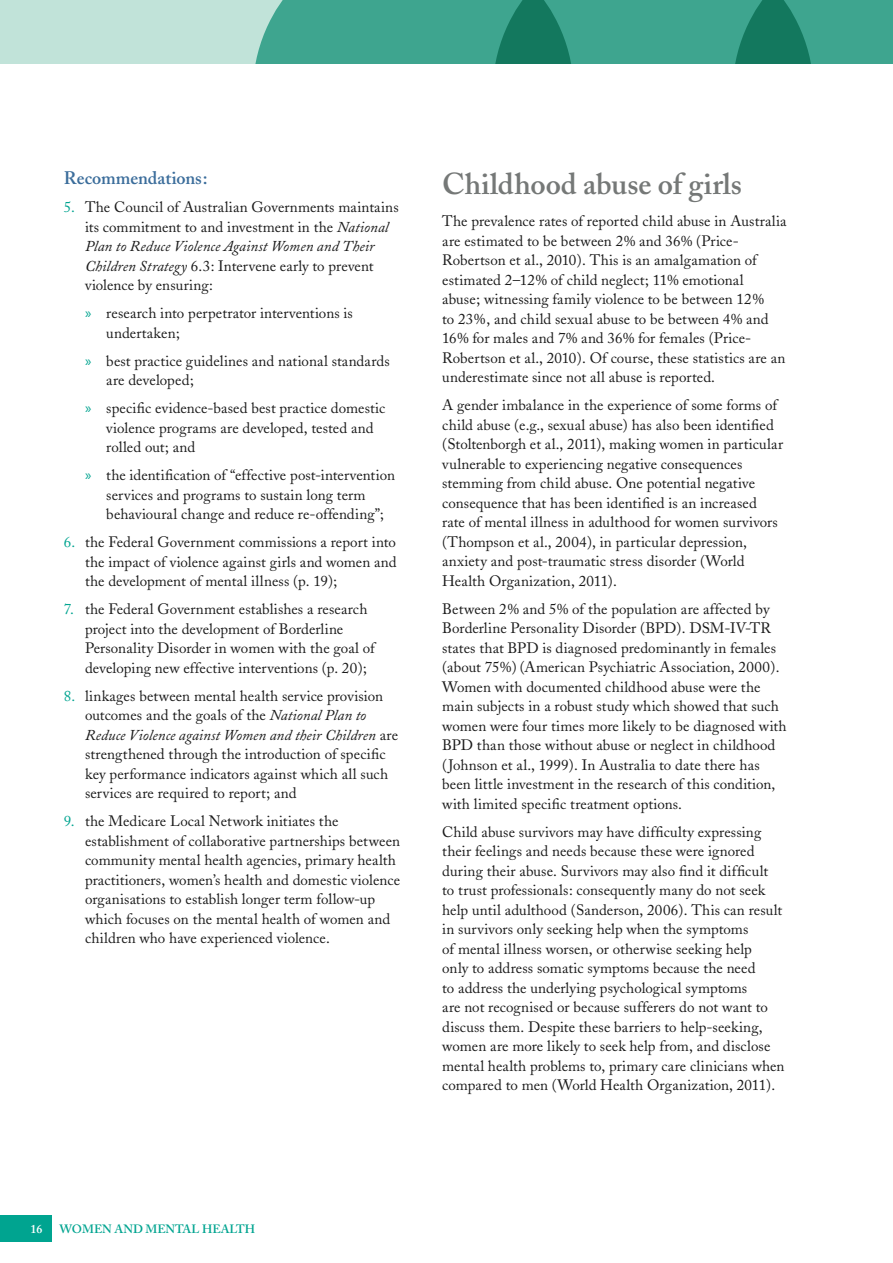
<style>
.page{position:relative;width:893px;height:1263px;background:#fff}
.page>*{position:absolute;margin:0;border:0;box-sizing:border-box;transform-origin:0 0}
.Heading_2{font:600 30px "Adobe Caslon";color:#757877}
.Heading_4{font:600 18px "Adobe Caslon";letter-spacing:-.005em;color:#3b6d9b}
.BODY{font:15px/19.5px "Adobe Caslon";letter-spacing:.005em;color:#1a1a1a}
.t1{font:600 12px "Adobe Caslon";color:#00a490}
.t2{font:600 12px "Adobe Caslon";color:#fff}
.s1{color:#00a490}
.s2{font-style:italic}
.s3{font-family:"Myriad Pro";color:#00a490}
</style>
<div class="page">
<div style="left:0;top:0;width:893px;height:64px;background:#c1e3d9"></div>
<svg style="left:255px;top:0;width:638px;height:64px;background:#399e88"></svg>
<div style="left:0;top:1215px;width:51px;height:27px;background:#00a490"></div>
<h4 class="Heading_4" style="left:64px;top:167px;width:145px">Recommendations:</h4>
<p class="BODY" style="left:85px;top:197px;width:315px;text-indent:-21px"><span class="s1">5.</span> The Council of Australian Governments maintains its commitment to and investment in the <span class="s2">National Plan to Reduce Violence Against Women and Their Children Strategy</span> 6.3: Intervene early to prevent violence by ensuring:</p>
<p class="BODY" style="left:106px;top:303px;width:248px;text-indent:-21px"><span class="s3">»</span> research into perpetrator interventions is undertaken;</p>
<p class="BODY" style="left:106px;top:351px;width:285px;text-indent:-21px"><span class="s3">»</span> best practice guidelines and national standards are developed;</p>
<p class="BODY" style="left:106px;top:398px;width:280px;text-indent:-21px"><span class="s3">»</span> specific evidence-based best practice domestic violence programs are developed, tested and rolled out; and</p>
<p class="BODY" style="left:106px;top:465px;width:290px;text-indent:-21px"><span class="s3">»</span> the identification of “effective post-intervention services and programs to sustain long term behavioural change and reduce re-offending”;</p>
<p class="BODY" style="left:85px;top:532px;width:313px;text-align:justify;text-indent:-21px"><span class="s1">6.</span> the Federal Government commissions a report into the impact of violence against girls and women and the development of mental illness (p. 19);</p>
<p class="BODY" style="left:85px;top:599px;width:291px;text-indent:-21px"><span class="s1">7.</span> the Federal Government establishes a research project into the development of Borderline Personality Disorder in women with the goal of developing new effective interventions (p. 20);</p>
<p class="BODY" style="left:85px;top:686px;width:315px;text-indent:-21px"><span class="s1">8.</span> linkages between mental health service provision outcomes and the goals of the <span class="s2">National Plan to Reduce Violence against Women and their Children</span> are strengthened through the introduction of specific key performance indicators against which all such services are required to report; and</p>
<p class="BODY" style="left:85px;top:811px;width:316px;text-indent:-21px"><span class="s1">9.</span> the Medicare Local Network initiates the establishment of collaborative partnerships between community mental health agencies, primary health practitioners, women’s health and domestic violence organisations to establish longer term follow-up which focuses on the mental health of women and children who have experienced violence.</p>
<h2 class="Heading_2" style="left:442px;top:166px;width:301px">Childhood abuse of girls</h2>
<p class="BODY" style="left:442px;top:211px;width:346px">The prevalence rates of reported child abuse in Australia are estimated to be between 2% and 36% (Price-Robertson et al., 2010). This is an amalgamation of estimated 2–12% of child neglect; 11% emotional<br>abuse; witnessing family violence to be between 12%<br>to 23%, and child sexual abuse to be between 4% and 16% for males and 7% and 36% for females (Price-Robertson et al., 2010). Of course, these statistics are an underestimate since not all abuse is reported.</p>
<p class="BODY" style="left:442px;top:395px;width:342px">A gender imbalance in the experience of some forms of child abuse (e.g., sexual abuse) has also been identified (Stoltenborgh et al., 2011), making women in particular vulnerable to experiencing negative consequences stemming from child abuse. One potential negative consequence that has been identified is an increased rate of mental illness in adulthood for women survivors (Thompson et al., 2004), in particular depression, anxiety and post-traumatic stress disorder (World Health Organization, 2011).</p>
<p class="BODY" style="left:442px;top:599px;width:346px">Between 2% and 5% of the population are affected by Borderline Personality Disorder (BPD). DSM-IV-TR states that BPD is diagnosed predominantly in females (about 75%) (American Psychiatric Association, 2000).<br>Women with documented childhood abuse were the main subjects in a robust study which showed that such women were four times more likely to be diagnosed with BPD than those without abuse or neglect in childhood (Johnson et al., 1999). In Australia to date there has been little investment in the research of this condition, with limited specific treatment options.</p>
<p class="BODY" style="left:442px;top:822px;width:344px">Child abuse survivors may have difficulty expressing their feelings and needs because these were ignored during their abuse. Survivors may also find it difficult<br>to trust professionals: consequently many do not seek help until adulthood (Sanderson, 2006). This can result in survivors only seeking help when the symptoms<br>of mental illness worsen, or otherwise seeking help<br>only to address somatic symptoms because the need<br>to address the underlying psychological symptoms<br>are not recognised or because sufferers do not want to discuss them. Despite these barriers to help-seeking, women are more likely to seek help from, and disclose mental health problems to, primary care clinicians when compared to men (World Health Organization, 2011).</p>
<p class="t2" style="left:31px;top:1222px;width:13px">16</p>
<p class="t1" style="left:60px;top:1222px;width:197px">WOMEN AND MENTAL HEALTH</p>
</div>
